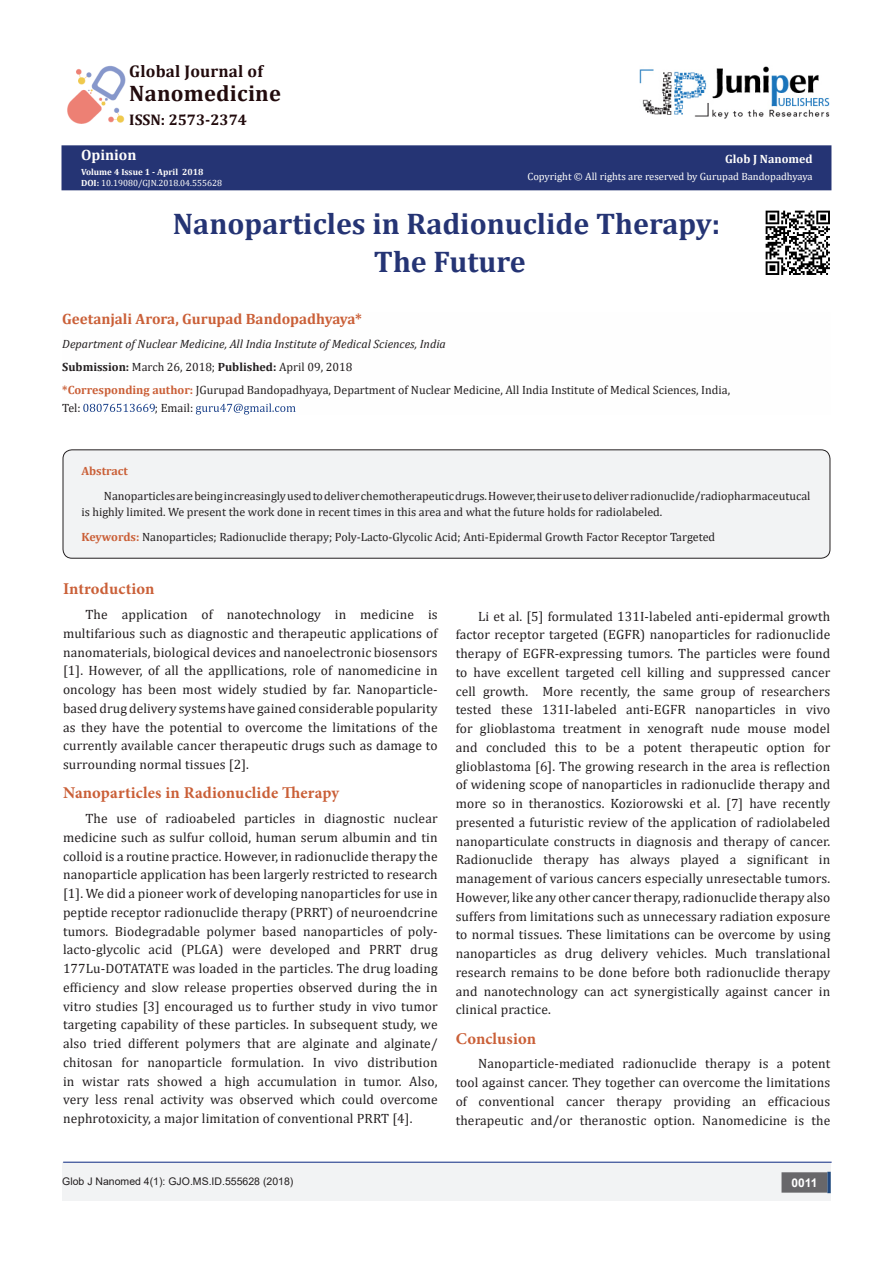
<style>
.page{position:relative;width:893px;height:1263px;background:#fff}
.page>*{position:absolute;margin:0;border:0;box-sizing:border-box;transform-origin:0 0}
.t1{font:700 30px "Cambria";color:#253474}
.t2{font:700 22.5px "Cambria";letter-spacing:.01em;color:#220b0d}
.t3{font:700 16.95px "Cambria";letter-spacing:.01em;color:#220b0d}
.t4{font:700 16.5px "Minion Pro";letter-spacing:.01em;color:#ca5f37}
.t5{font:700 15.45px "Cambria";color:#220b0d}
.t6{font:700 15px "Cambria";color:#ca5f37}
.t7{font:700 15px "Cambria";color:#fffefc}
.t8{font:13.5px/18.8px "Cambria";letter-spacing:.01em;color:#231f20;text-align:justify}
.t9{font:12px/15.8px "Cambria";color:#231f20}
.t10{font:italic 12px "Cambria";color:#231f20}
.t11{font:700 12px "Cambria";color:#fffefc}
.t12{font:700 12px "Cambria";color:#ca5f37}
.t13{font:700 12px "Arial";color:#fff}
.t14{font:10.5px "Cambria";color:#fffefc}
.t15{font:10.5px "Arial";color:#231f20}
.t16{font:9px "Cambria";color:#fffefc}
.t17{font:700 9px "Cambria";color:#fffefc}
.s1{font-weight:700}
.s2{font-weight:700;color:#ca5f37}
</style>
<div class="page">
<div style="left:62px;top:146px;width:769px;height:44px;background:#253474"></div>
<div style="left:62px;top:145px;width:769px;height:45px;border:2px solid #253474"></div>
<svg style="left:83px;top:403px;width:72px;height:9px"></svg>
<svg style="left:196px;top:403px;width:100px;height:11px"></svg>
<div style="left:62px;top:1162px;width:769px;height:39px;background:#f2f3f4"></div>
<div style="left:782px;top:1173px;width:45px;height:19px;background:#68676a"></div>
<div style="left:781px;top:1172px;width:46px;height:20px;border:2px solid #68676a"></div>
<svg style="left:827px;top:1172px;width:4px;height:21px"></svg>
<img style="left:639px;top:66px;width:190px;height:53px">
<hr style="left:63px;top:1162px;width:769px;height:1px;background:#253f8e">
<div style="left:63px;top:450px;width:767px;height:108px;background:#f2f3f4;border-radius:9px"></div>
<div style="left:63px;top:449px;width:767px;height:110px;border:1px solid #231f20;border-radius:9px"></div>
<img style="left:67px;top:66px;width:59px;height:58px">
<img style="left:765px;top:210px;width:65px;height:65px">
<p class="t3" style="left:129px;top:60px;width:135px">Global Journal of</p>
<p class="t2" style="left:129px;top:78px;width:153px">Nanomedicine</p>
<p class="t5" style="left:129px;top:109px;width:119px">ISSN: 2573-2374</p>
<p class="t7" style="left:81px;top:144px;width:57px">Opinion</p>
<p class="t17" style="left:81px;top:166px;width:124px">Volume 4 Issue 1 - April 2018</p>
<p class="t16" style="left:81px;top:178px;width:143px"><span class="s1">DOI:</span> 10.19080/GJN.2018.04.555628</p>
<p class="t11" style="left:725px;top:151px;width:89px">Glob J Nanomed</p>
<p class="t14" style="left:527px;top:171px;width:287px">Copyright © All rights are reserved by Gurupad Bandopadhyaya</p>
<p class="t1" style="left:173px;top:203px;width:549px">Nanoparticles in Radionuclide Therapy:</p>
<p class="t1" style="left:374px;top:240px;width:153px">The Future</p>
<p class="t6" style="left:62px;top:309px;width:301px">Geetanjali Arora, Gurupad Bandopadhyaya*</p>
<p class="t10" style="left:62px;top:335px;width:385px">Department of Nuclear Medicine, All India Institute of Medical Sciences, India</p>
<p class="t9" style="left:62px;top:359px;width:292px"><span class="s1">Submission:</span> March 26, 2018; <span class="s1">Published:</span> April 09, 2018</p>
<p class="t9" style="left:62px;top:382px;width:669px"><span class="s2">*Corresponding author:</span> JGurupad Bandopadhyaya, Department of Nuclear Medicine, All India Institute of Medical Sciences, India,</p>
<p class="t9" style="left:62px;top:400px;width:20px">Tel:</p>
<p class="t9" style="left:155px;top:400px;width:40px">; Email:</p>
<p class="t12" style="left:81px;top:463px;width:48px">Abstract</p>
<p class="t9" style="left:81px;top:488px;width:731px;text-indent:22px">Nanoparticles are being increasingly used to deliver chemotherapeutic drugs. However, their use to deliver radionuclide/radiopharmaceutucal is highly limited. We present the work done in recent times in this area and what the future holds for radiolabeled.</p>
<p class="t9" style="left:81px;top:528px;width:635px"><span class="s2">Keywords:</span> Nanoparticles; Radionuclide therapy; Poly-Lacto-Glycolic Acid; Anti-Epidermal Growth Factor Receptor Targeted</p>
<p class="t4" style="left:63px;top:577px;width:93px">Introduction</p>
<p class="t8" style="left:63px;top:605px;width:376px;text-indent:22px">The application of nanotechnology in medicine is multifarious such as diagnostic and therapeutic applications of nanomaterials, biological devices and nanoelectronic biosensors [1]. However, of all the appllications, role of nanomedicine in oncology has been most widely studied by far. Nanoparticle&shy;based drug delivery systems have gained considerable popularity as they have the potential to overcome the limitations of the currently available cancer therapeutic drugs such as damage to surrounding normal tissues [2].</p>
<p class="t4" style="left:63px;top:781px;width:278px">Nanoparticles in Radionuclide Therapy</p>
<p class="t8" style="left:63px;top:809px;width:376px;text-indent:22px">The use of radioabeled particles in diagnostic nuclear medicine such as sulfur colloid, human serum albumin and tin colloid is a routine practice. However, in radionuclide therapy the nanoparticle application has been largerly restricted to research [1]. We did a pioneer work of developing nanoparticles for use in peptide receptor radionuclide therapy (PRRT) of neuroendcrine tumors. Biodegradable polymer based nanoparticles of poly&shy;lacto-glycolic acid (PLGA) were developed and PRRT drug 177Lu-DOTATATE was loaded in the particles. The drug loading efficiency and slow release properties observed during the in vitro studies [3] encouraged us to further study in vivo tumor targeting capability of these particles. In subsequent study, we also tried different polymers that are alginate and alginate/ chitosan for nanoparticle formulation. In vivo distribution in wistar rats showed a high accumulation in tumor. Also, very less renal activity was observed which could overcome nephrotoxicity, a major limitation of conventional PRRT [4].</p>
<p class="t8" style="left:456px;top:607px;width:376px;text-indent:22px">Li et al. [5] formulated 131I-labeled anti-epidermal growth factor receptor targeted (EGFR) nanoparticles for radionuclide therapy of EGFR-expressing tumors. The particles were found to have excellent targeted cell killing and suppressed cancer cell growth. More recently, the same group of researchers tested these 131I-labeled anti-EGFR nanoparticles in vivo for glioblastoma treatment in xenograft nude mouse model and concluded this to be a potent therapeutic option for glioblastoma [6]. The growing research in the area is reflection of widening scope of nanoparticles in radionuclide therapy and more so in theranostics. Koziorowski et al. [7] have recently presented a futuristic review of the application of radiolabeled nanoparticulate constructs in diagnosis and therapy of cancer.<br>Radionuclide therapy has always played a significant in management of various cancers especially unresectable tumors.<br>However, like any other cancer therapy, radionuclide therapy also suffers from limitations such as unnecessary radiation exposure to normal tissues. These limitations can be overcome by using nanoparticles as drug delivery vehicles. Much translational research remains to be done before both radionuclide therapy and nanotechnology can act synergistically against cancer in clinical practice.</p>
<p class="t4" style="left:456px;top:1027px;width:82px">Conclusion</p>
<p class="t8" style="left:456px;top:1054px;width:376px;text-indent:22px">Nanoparticle-mediated radionuclide therapy is a potent tool against cancer. They together can overcome the limitations of conventional cancer therapy providing an efficacious therapeutic and/or theranostic option. Nanomedicine is the</p>
<p class="t15" style="left:62px;top:1174px;width:233px">Glob J Nanomed 4(1): GJO.MS.ID.555628 (2018)</p>
<p class="t13" style="left:791px;top:1174px;width:28px">0011</p>
</div>
